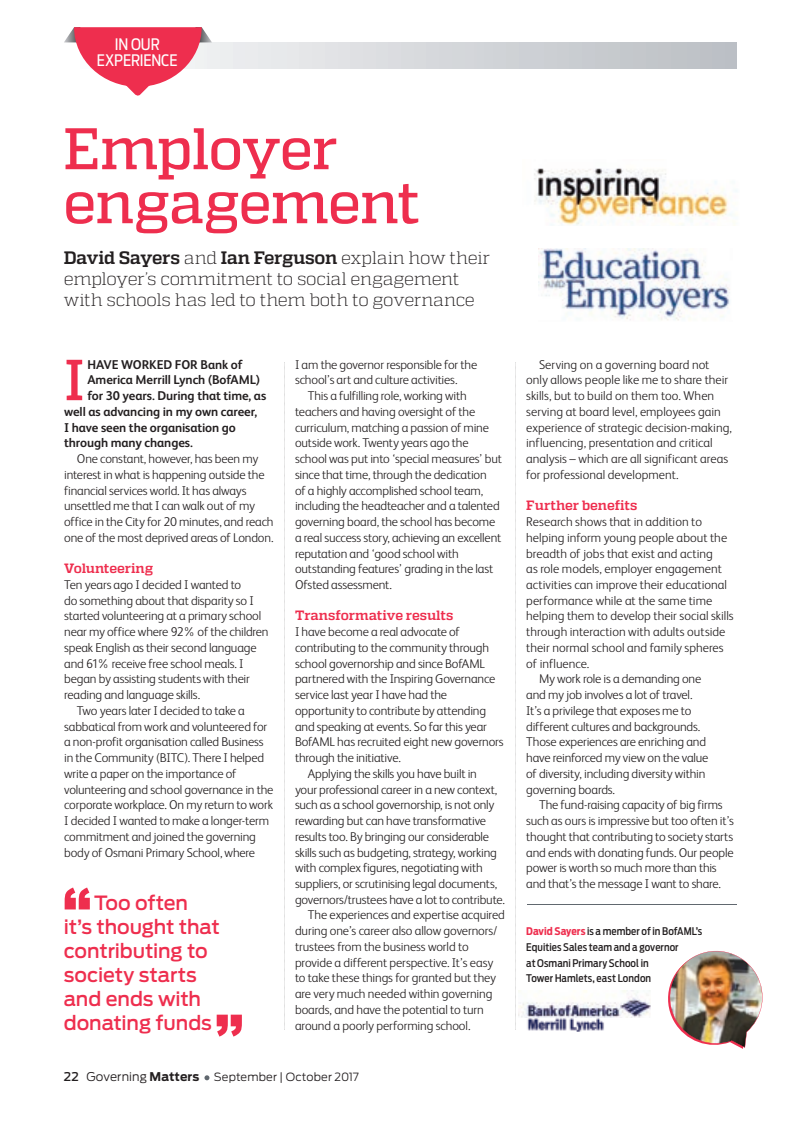
<style>
.page{position:relative;width:800px;height:1127px;background:#fff}
.page>*{position:absolute;margin:0;border:0;box-sizing:border-box;transform-origin:0 0}
.t1{font:500 58.5px/54px "Quadon";letter-spacing:-.02em;color:#ee2e4e}
.t2{font:500 57.75px "Quadon";color:#ee2e4e}
.t3{font:500 19.5px/24px "Antenna";letter-spacing:-.005em;color:#ee2e4e}
.t4{font:300 18px/21px "Quadon";letter-spacing:-.02em;color:#231f20}
.t5{font:15.75px/16.5px "Antenna Cond";letter-spacing:-.01em;color:#fff;text-align:center}
.t6{font:700 13.5px "Quadon";letter-spacing:-.005em;color:#ee2e4e}
.t7{font:300 12.75px/15.8px "FS Albert";letter-spacing:-.01em;color:#231f20}
.t8{font:700 12.75px "FS Albert";letter-spacing:-.01em;color:#231f20}
.t9{font:300 11.25px "Antenna";letter-spacing:.01em;color:#231f20}
.t10{font:500 10.5px/15.8px "Antenna Cond";letter-spacing:.005em;color:#231f20}
.s1{font-weight:700}
.s2{font-weight:500;font-size:12px}
.s3{font-size:12px}
.s4{font-weight:700;font-size:12px}
.s5{font-weight:700;color:#ee2e4e}
</style>
<div class="page">
<svg style="left:212px;top:43px;width:524px;height:26px;background:#d3d5d9"></svg>
<svg style="left:64px;top:27px;width:148px;height:69px"></svg>
<svg style="left:204px;top:1075px;width:5px;height:5px"></svg>
<hr style="left:526px;top:904px;width:210px;height:1px;background:#61686f">
<img style="left:668px;top:951px;width:95px;height:98px">
<svg style="left:284px;top:362px;width:1px;height:667px"></svg>
<svg style="left:515px;top:362px;width:1px;height:667px"></svg>
<svg style="left:65px;top:887px;width:25px;height:22px"></svg>
<svg style="left:217px;top:1014px;width:25px;height:22px"></svg>
<img style="left:518px;top:990px;width:132px;height:42px">
<img style="left:538px;top:248px;width:192px;height:73px">
<img style="left:534px;top:168px;width:203px;height:57px">
<p class="t5" style="left:97px;top:36px;width:82px">IN OUR<br>EXPERIENCE</p>
<h1 class="t1" style="left:63px;top:122px;width:358px">Employer engagement</h1>
<h3 class="t4" style="left:64px;top:247px;width:427px"><span class="s1">David Sayers</span> and <span class="s1">Ian Ferguson</span> explain how their employer’s commitment to social engagement with schools has led to them both to governance</h3>
<h2 class="t2" style="left:64px;top:347px;width:21px">I</h2>
<p class="t8" style="left:87px;top:357px;width:156px">HAVE WORKED FOR Bank of</p>
<p class="t8" style="left:87px;top:373px;width:174px">America Merrill Lynch (BofAML)</p>
<p class="t8" style="left:87px;top:388px;width:180px">for 30 years. During that time, as</p>
<p class="t8" style="left:64px;top:404px;width:194px">well as advancing in my own career,</p>
<p class="t8" style="left:64px;top:420px;width:173px">I have seen the organisation go</p>
<p class="t8" style="left:64px;top:436px;width:130px">through many changes.</p>
<p class="t7" style="left:64px;top:451px;width:211px;text-indent:13px">One constant, however, has been my interest in what is happening outside the financial services world. It has always unsettled me that I can walk out of my office in the City for 20 minutes, and reach one of the most deprived areas of London.</p>
<p class="t6" style="left:64px;top:561px;width:91px">Volunteering</p>
<p class="t7" style="left:64px;top:577px;width:178px">Ten years ago I decided I wanted to</p>
<p class="t7" style="left:64px;top:592px;width:191px">do something about that disparity so I</p>
<p class="t7" style="left:64px;top:608px;width:198px">started volunteering at a primary school</p>
<p class="t7" style="left:64px;top:624px;width:206px">near my office where 92% of the children</p>
<p class="t7" style="left:64px;top:640px;width:194px">speak English as their second language</p>
<p class="t7" style="left:64px;top:655px;width:181px">and 61% receive free school meals. I</p>
<p class="t7" style="left:64px;top:671px;width:187px">began by assisting students with their</p>
<p class="t7" style="left:64px;top:687px;width:137px">reading and language skills.</p>
<p class="t7" style="left:77px;top:702px;width:169px">Two years later I decided to take a</p>
<p class="t7" style="left:64px;top:718px;width:204px">sabbatical from work and volunteered for</p>
<p class="t7" style="left:64px;top:734px;width:201px">a non-profit organisation called Business</p>
<p class="t7" style="left:64px;top:750px;width:202px">in the Community (BITC). There I helped</p>
<p class="t7" style="left:64px;top:765px;width:174px">write a paper on the importance of</p>
<p class="t7" style="left:64px;top:781px;width:211px">volunteering and school governance in the</p>
<p class="t7" style="left:64px;top:797px;width:210px">corporate workplace. On my return to work</p>
<p class="t7" style="left:64px;top:813px;width:206px">I decided I wanted to make a longer-term</p>
<p class="t7" style="left:64px;top:828px;width:193px">commitment and joined the governing</p>
<p class="t7" style="left:64px;top:844px;width:192px">body of Osmani Primary School, where</p>
<h3 class="t3" style="left:64px;top:891px;width:157px;text-indent:30px">Too often it’s thought that contributing to society starts and ends with donating funds</h3>
<p class="t7" style="left:295px;top:356px;width:184px">I am the governor responsible for the school’s art and culture activities.</p>
<p class="t7" style="left:295px;top:388px;width:208px;text-indent:13px">This a fulfilling role, working with teachers and having oversight of the curriculum, matching a passion of mine outside work. Twenty years ago the school was put into ‘special measures’ but since that time, through the dedication<br>of a highly accomplished school team, including the headteacher and a talented governing board, the school has become a real success story, achieving an excellent reputation and ‘good school with outstanding features’ grading in the last Ofsted assessment.</p>
<p class="t6" style="left:295px;top:608px;width:160px">Transformative results</p>
<p class="t7" style="left:295px;top:624px;width:166px">I have become a real advocate of</p>
<p class="t7" style="left:295px;top:640px;width:195px">contributing to the community through</p>
<p class="t7" style="left:295px;top:655px;width:191px">school governorship and since BofAML</p>
<p class="t7" style="left:295px;top:671px;width:202px">partnered with the Inspiring Governance</p>
<p class="t7" style="left:295px;top:687px;width:153px">service last year I have had the</p>
<p class="t7" style="left:295px;top:702px;width:192px">opportunity to contribute by attending</p>
<p class="t7" style="left:295px;top:718px;width:193px">and speaking at events. So far this year</p>
<p class="t7" style="left:295px;top:734px;width:210px">BofAML has recruited eight new governors</p>
<p class="t7" style="left:295px;top:750px;width:107px">through the initiative.</p>
<p class="t7" style="left:308px;top:765px;width:170px">Applying the skills you have built in</p>
<p class="t7" style="left:295px;top:781px;width:204px">your professional career in a new context,</p>
<p class="t7" style="left:295px;top:797px;width:201px">such as a school governorship, is not only</p>
<p class="t7" style="left:295px;top:813px;width:192px">rewarding but can have transformative</p>
<p class="t7" style="left:295px;top:828px;width:195px">results too. By bringing our considerable</p>
<p class="t7" style="left:295px;top:844px;width:203px">skills such as budgeting, strategy, working</p>
<p class="t7" style="left:295px;top:860px;width:189px">with complex figures, negotiating with</p>
<p class="t7" style="left:295px;top:876px;width:204px">suppliers, or scrutinising legal documents,</p>
<p class="t7" style="left:295px;top:891px;width:211px">governors/trustees have a lot to contribute.</p>
<p class="t7" style="left:308px;top:907px;width:199px">The experiences and expertise acquired</p>
<p class="t7" style="left:295px;top:923px;width:204px">during one’s career also allow governors/</p>
<p class="t7" style="left:295px;top:938px;width:175px">trustees from the business world to</p>
<p class="t7" style="left:295px;top:954px;width:200px">provide a different perspective. It’s easy</p>
<p class="t7" style="left:295px;top:970px;width:202px">to take these things for granted but they</p>
<p class="t7" style="left:295px;top:986px;width:199px">are very much needed within governing</p>
<p class="t7" style="left:295px;top:1001px;width:190px">boards, and have the potential to turn</p>
<p class="t7" style="left:295px;top:1017px;width:177px">around a poorly performing school.</p>
<p class="t9" style="left:64px;top:1070px;width:296px"><span class="s2">22</span> <span class="s3">Governing</span> <span class="s4">Matters</span> September | October 2017</p>
<p class="t7" style="left:526px;top:356px;width:207px;text-indent:13px">Serving on a governing board not only allows people like me to share their skills, but to build on them too. When serving at board level, employees gain experience of strategic decision-making, influencing, presentation and critical analysis – which are all significant areas for professional development.</p>
<p class="t6" style="left:526px;top:498px;width:113px">Further benefits</p>
<p class="t7" style="left:526px;top:514px;width:177px">Research shows that in addition to</p>
<p class="t7" style="left:526px;top:529px;width:202px">helping inform young people about the</p>
<p class="t7" style="left:526px;top:545px;width:188px">breadth of jobs that exist and acting</p>
<p class="t7" style="left:526px;top:561px;width:197px">as role models, employer engagement</p>
<p class="t7" style="left:526px;top:577px;width:202px">activities can improve their educational</p>
<p class="t7" style="left:526px;top:592px;width:187px">performance while at the same time</p>
<p class="t7" style="left:526px;top:608px;width:209px">helping them to develop their social skills</p>
<p class="t7" style="left:526px;top:624px;width:201px">through interaction with adults outside</p>
<p class="t7" style="left:526px;top:640px;width:199px">their normal school and family spheres</p>
<p class="t7" style="left:526px;top:655px;width:65px">of influence.</p>
<p class="t7" style="left:539px;top:671px;width:164px">My work role is a demanding one</p>
<p class="t7" style="left:526px;top:687px;width:168px">and my job involves a lot of travel.</p>
<p class="t7" style="left:526px;top:702px;width:167px">It’s a privilege that exposes me to</p>
<p class="t7" style="left:526px;top:718px;width:175px">different cultures and backgrounds.</p>
<p class="t7" style="left:526px;top:734px;width:181px">Those experiences are enriching and</p>
<p class="t7" style="left:526px;top:750px;width:184px">have reinforced my view on the value</p>
<p class="t7" style="left:526px;top:765px;width:181px">of diversity, including diversity within</p>
<p class="t7" style="left:526px;top:781px;width:90px">governing boards.</p>
<p class="t7" style="left:539px;top:797px;width:185px">The fund-raising capacity of big firms</p>
<p class="t7" style="left:526px;top:813px;width:209px">such as ours is impressive but too often it’s</p>
<p class="t7" style="left:526px;top:828px;width:208px">thought that contributing to society starts</p>
<p class="t7" style="left:526px;top:844px;width:209px">and ends with donating funds. Our people</p>
<p class="t7" style="left:526px;top:860px;width:192px">power is worth so much more than this</p>
<p class="t7" style="left:526px;top:876px;width:196px">and that’s the message I want to share.</p>
<p class="t10" style="left:526px;top:923px;width:177px"><span class="s5">David Sayers</span> is a member of in BofAML’s<br>Equities Sales team and a governor<br>at Osmani Primary School in<br>Tower Hamlets, east London</p>
</div>
